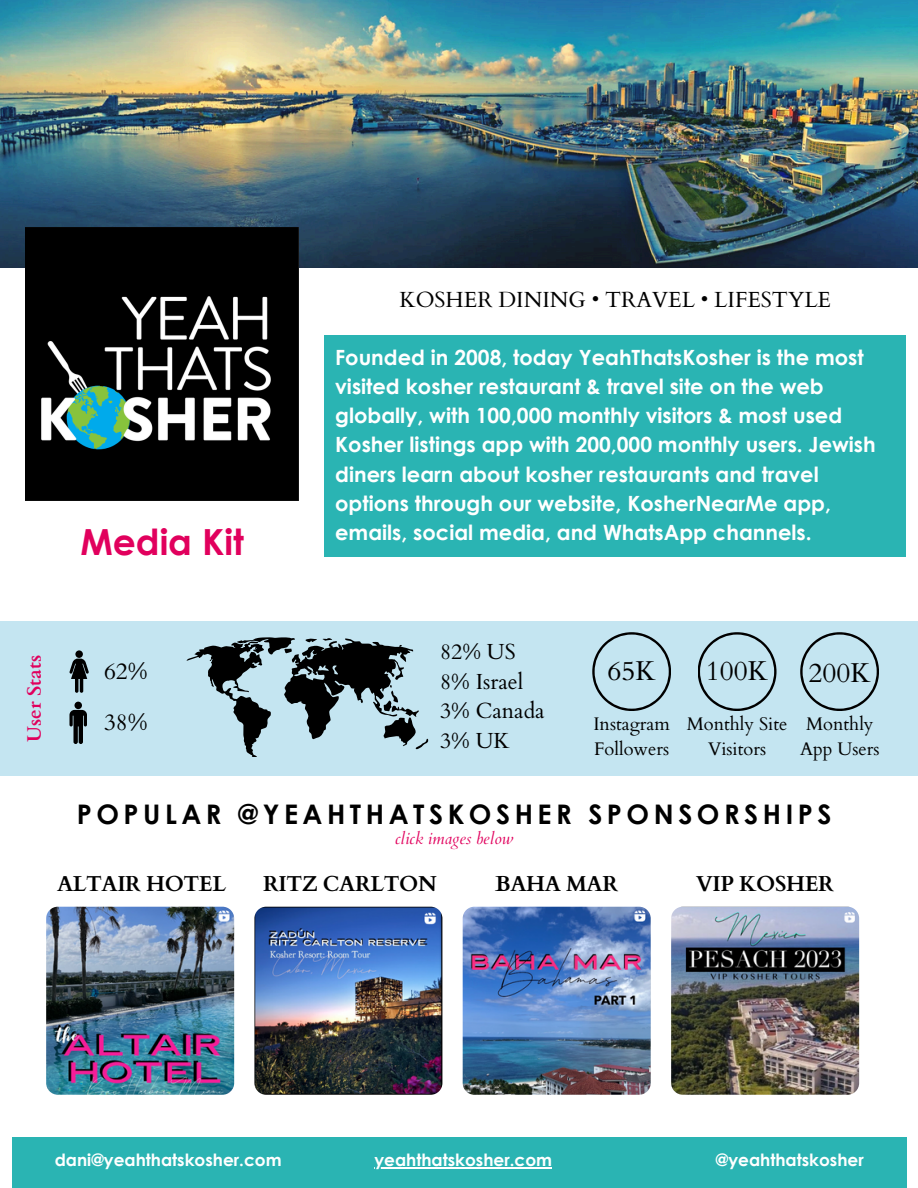
<style>
.page{position:relative;width:918px;height:1188px;background:#fff}
.page>*{position:absolute;margin:0;border:0;box-sizing:border-box;transform-origin:0 0}
.t1{font:700 36px "Century Gothic";color:#e1005d}
.t2{font:27.3px "Cardo";color:#000}
.t3{font:700 27px "Century Gothic";letter-spacing:.17em;color:#000}
.t4{font:23.25px "Cardo";color:#000}
.t5{font:21.9px "Cardo";color:#000}
.t6{font:21.75px "Cardo";color:#000}
.t7{font:700 21.6px "Cardo";letter-spacing:-.02em;color:#000}
.t8{font:700 21px/29.2px "Century Gothic";color:#fff}
.t9{font:700 19.5px "Cardo";color:#e1005d}
.t10{font:18.3px/24.8px "Cardo";color:#000}
.t11{font:700 16.95px "Century Gothic";color:#fff}
.t12{font:italic 16.5px "Cardo";color:#e1005d}
</style>
<div class="page">
<div style="left:325px;top:335px;width:581px;height:221px;background:#2ab4b3"></div>
<div style="left:12px;top:1137px;width:894px;height:51px;background:#2ab4b3"></div>
<div style="left:0;top:621px;width:918px;height:154px;background:#c4e5f1"></div>
<svg style="left:187px;top:637px;width:241px;height:120px"></svg>
<div style="left:75px;top:650px;width:8px;height:8px;background:#000;border-radius:50%"></div>
<svg style="left:69px;top:659px;width:20px;height:34px"></svg>
<div style="left:74px;top:702px;width:8px;height:7px;background:#000;border-radius:50%"></div>
<svg style="left:69px;top:710px;width:18px;height:34px"></svg>
<svg style="left:592px;top:632px;width:79px;height:79px"></svg>
<svg style="left:698px;top:632px;width:79px;height:79px"></svg>
<img style="left:671px;top:907px;width:188px;height:188px;border-radius:12px">
<img style="left:463px;top:907px;width:188px;height:188px;border-radius:12px">
<img style="left:0;top:0;width:918px;height:267px">
<img style="left:26px;top:227px;width:273px;height:274px">
<img style="left:254px;top:907px;width:188px;height:188px;border-radius:12px">
<img style="left:46px;top:907px;width:188px;height:188px;border-radius:12px">
<svg style="left:800px;top:632px;width:79px;height:79px"></svg>
<hr style="left:374px;top:1167px;width:178px;height:2px;background:#fff">
<p class="t1" style="left:81px;top:518px;width:165px">Media Kit</p>
<p class="t5" style="left:399px;top:285px;width:433px">KOSHER DINING • TRAVEL • LIFESTYLE</p>
<h3 class="t8" style="left:335px;top:342px;width:542px">Founded in 2008, today YeahThatsKosher is the most visited kosher restaurant &amp; travel site on the web globally, with 100,000 monthly visitors &amp; most used Kosher listings app with 200,000 monthly users. Jewish diners learn about kosher restaurants and travel options through our website, KosherNearMe app, emails, social media, and WhatsApp channels.</h3>
<p class="t9" style="left:22px;top:742px;width:88px;rotate:-90deg">User Stats</p>
<p class="t4" style="left:104px;top:656px;width:45px">62%</p>
<p class="t4" style="left:104px;top:707px;width:45px">38%</p>
<p class="t6" style="left:440px;top:638px;width:77px">82% US</p>
<p class="t6" style="left:440px;top:667px;width:85px">8% Israel</p>
<p class="t6" style="left:440px;top:697px;width:106px">3% Canada</p>
<p class="t6" style="left:440px;top:726px;width:71px">3% UK</p>
<p class="t2" style="left:608px;top:653px;width:50px">65K</p>
<p class="t10" style="left:593px;top:712px;width:78px">Instagram<br>Followers</p>
<h3 class="t2" style="left:706px;top:653px;width:64px">100K</h3>
<h3 class="t10" style="left:687px;top:712px;width:102px;text-align:center">Monthly Site<br>Visitors</h3>
<h4 class="t2" style="left:809px;top:655px;width:64px">200K</h4>
<h4 class="t10" style="left:806px;top:712px;width:69px">Monthly</h4>
<p class="t10" style="left:800px;top:736px;width:81px">App Users</p>
<p class="t3" style="left:77px;top:796px;width:756px">POPULAR @YEAHTHATSKOSHER SPONSORSHIPS</p>
<p class="t12" style="left:395px;top:828px;width:120px">click images below</p>
<h4 class="t7" style="left:57px;top:869px;width:171px">ALTAIR HOTEL</h4>
<h4 class="t7" style="left:263px;top:869px;width:175px">RITZ CARLTON</h4>
<p class="t7" style="left:495px;top:869px;width:125px">BAHA MAR</p>
<h2 class="t7" style="left:696px;top:869px;width:139px">VIP KOSHER</h2>
<p class="t11" style="left:55px;top:1149px;width:228px">dani@yeahthatskosher.com</p>
<p class="t11" style="left:374px;top:1149px;width:179px">yeahthatskosher.com</p>
<p class="t11" style="left:716px;top:1149px;width:149px">@yeahthatskosher</p>
</div>
